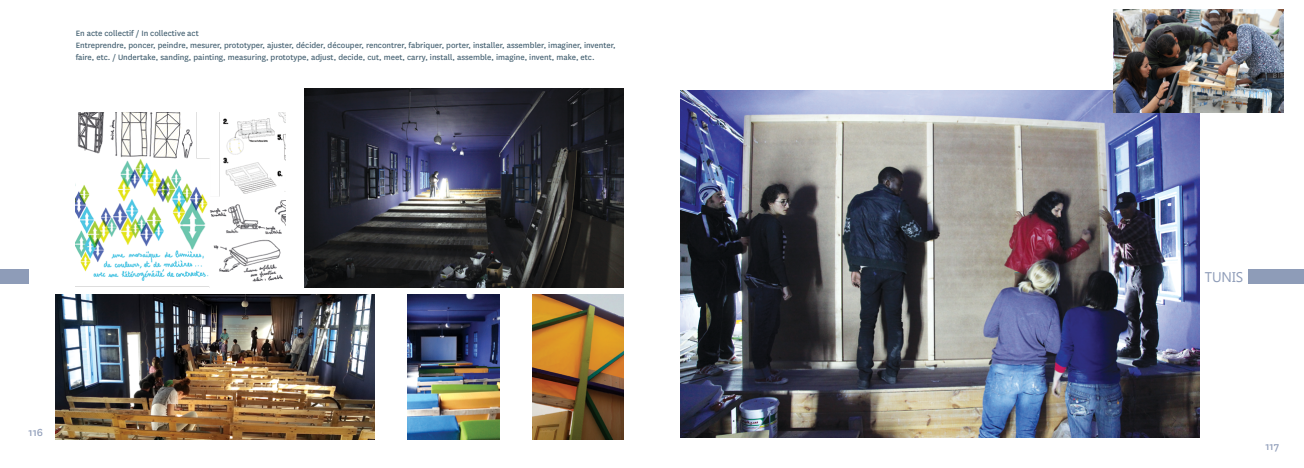
<style>
.page{position:relative;width:1304px;height:468px;background:#fff}
.page>*{position:absolute;margin:0;border:0;box-sizing:border-box;transform-origin:0 0}
.t1{font:14px "Lao UI";color:#8e9cb8}
.t2{font:12px "National";color:#8e9cb8}
.Texte{font:9px/12px "National";color:#415e6f}
</style>
<div class="page">
<div style="left:1248px;top:269px;width:56px;height:14px;background:#8e9cb8"></div>
<div style="left:0;top:269px;width:28px;height:14px;background:#8e9cb8"></div>
<img style="left:76px;top:112px;width:209px;height:175px">
<img style="left:305px;top:89px;width:319px;height:198px">
<img style="left:56px;top:294px;width:318px;height:145px">
<img style="left:407px;top:294px;width:92px;height:145px">
<img style="left:532px;top:294px;width:92px;height:145px">
<img style="left:680px;top:91px;width:520px;height:346px">
<img style="left:1113px;top:9px;width:170px;height:103px">
<p class="Texte" style="left:76px;top:27px;width:125px">En acte collectif / In collective act</p>
<p class="Texte" style="left:76px;top:39px;width:542px">Entreprendre, poncer, peindre, mesurer, prototyper, ajuster, décider, découper, rencontrer, fabriquer, porter, installer, assembler, imaginer, inventer, faire, etc. / Undertake, sanding, painting, measuring, prototype, adjust, decide, cut, meet, carry, install, assemble, imagine, invent, make, etc.</p>
<h2 class="t2" style="left:28px;top:424px;width:16px">116</h2>
<p class="t1" style="left:1205px;top:267px;width:40px">TUNIS</p>
<h2 class="t2" style="left:1265px;top:438px;width:15px">117</h2>
</div>
